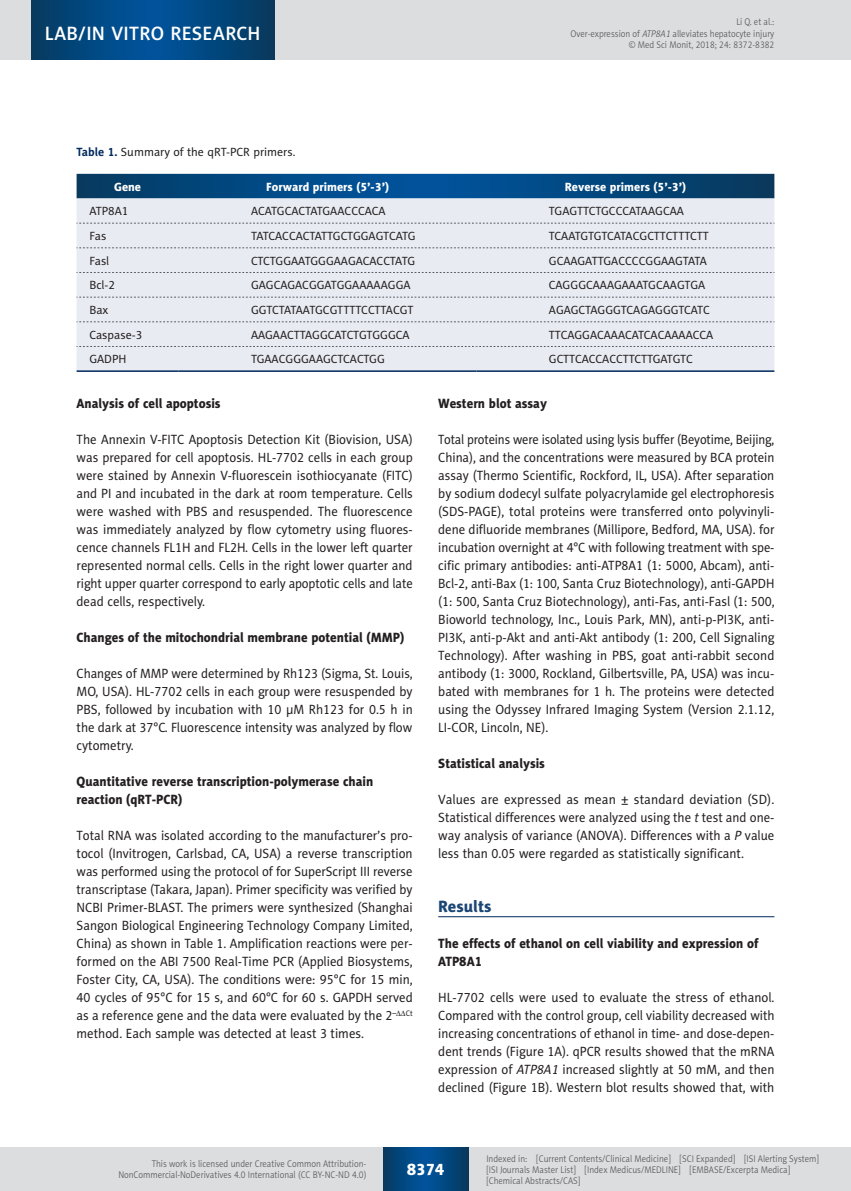
<style>
.page{position:relative;width:851px;height:1191px;background:#fff}
.page>*{position:absolute;margin:0;border:0;box-sizing:border-box;transform-origin:0 0}
.t1{font:19.5px "Naomi Sans EFN Medium";letter-spacing:.015em;color:#fff}
.MSM_Headline_1{font:16.5px "Naomi Sans EFN Heavy";color:#1a4574}
.t2{font:16.5px "Naomi Sans EFN Heavy";color:#fff}
.MSM_Body{font:13.5px/18px "Naomi Sans EFN";color:#231f20;text-align:justify;scale:.95 1}
.MSM_Body-2{font:13.5px/18px "Naomi Sans EFN";color:#231f20;text-align:justify;scale:.92 1}
.MSM_Headline_2{font:13.5px/18px "Naomi Sans EFN Heavy";color:#231f20;scale:.95 1}
.MSM_Body-3{font:13.5px/18px "Naomi Sans EFN";color:#231f20;text-align:justify;scale:.94 1}
.MSM_Body-4{font:13.5px/18px "Naomi Sans EFN";color:#231f20;text-align:justify;scale:.96 1}
.MSM_Tabela_zawartosc{font:12px "Naomi Sans EFN";letter-spacing:-.015em;color:#231f20}
.MSM_Tabela_Head{font:12px "Naomi Sans EFN Heavy";color:#fff}
.MSM_Tabela_tytul{font:12px "Naomi Sans EFN";color:#231f20}
.MSM_pagina_sygnatura{font:9.75px/11.2px "Naomi Sans EFN Light";color:#57585a;scale:.9 1}
.MSM_pagina_zywa{font:9.75px/11.2px "Naomi Sans EFN Light";color:#57585a;text-align:right;scale:.9 1}
.s1{font-weight:700;color:#00295c}
.s2{font-style:italic}
</style>
<div class="page">
<hr style="left:438px;top:916px;width:336px;height:1px;background:#00295c">
<svg style="left:77px;top:174px;width:697px;height:24px;background:#02477e"></svg>
<div style="left:77px;top:198px;width:697px;height:172px;background:#e8ebf2"></div>
<svg style="left:77px;top:223px;width:697px;height:1px"></svg>
<svg style="left:77px;top:247px;width:697px;height:1px"></svg>
<svg style="left:77px;top:272px;width:697px;height:1px"></svg>
<svg style="left:77px;top:297px;width:697px;height:1px"></svg>
<svg style="left:77px;top:321px;width:697px;height:1px"></svg>
<svg style="left:77px;top:346px;width:697px;height:1px"></svg>
<hr style="left:77px;top:370px;width:102px;height:2px;background:#00295c">
<hr style="left:179px;top:370px;width:297px;height:2px;background:#00295c">
<hr style="left:476px;top:370px;width:298px;height:2px;background:#00295c">
<div style="left:0;top:1148px;width:850px;height:43px;background:#dcdddf"></div>
<svg style="left:383px;top:1147px;width:85px;height:43px;background:#02477e"></svg>
<div style="left:0;top:0;width:850px;height:60px;background:#dcdddf"></div>
<hr style="left:850px;top:0;width:1px;height:60px;background:#dcdddf">
<svg style="left:32px;top:0;width:242px;height:60px;background:#02477f"></svg>
<h1 class="t1" style="left:45px;top:22px;width:217px">LAB/IN VITRO RESEARCH</h1>
<p class="MSM_Tabela_tytul" style="left:77px;top:145px;width:220px"><span class="s1">Table 1.</span> Summary of the qRT-PCR primers.</p>
<p class="MSM_pagina_zywa" style="left:570px;top:16px;width:228px">Li Q. et al.:<br>Over-expression of <span class="s2">ATP8A1</span> alleviates hepatocyte injury</p>
<p class="MSM_pagina_sygnatura" style="left:628px;top:39px;width:163px">© Med Sci Monit, 2018; 24: 8372-8382</p>
<p class="MSM_Tabela_Head" style="left:114px;top:179px;width:28px">Gene</p>
<p class="MSM_Tabela_Head" style="left:266px;top:179px;width:124px">Forward primers (5’-3’)</p>
<p class="MSM_Tabela_Head" style="left:564px;top:179px;width:123px">Reverse primers (5’-3’)</p>
<p class="MSM_Tabela_zawartosc" style="left:89px;top:204px;width:41px">ATP8A1</p>
<p class="MSM_Tabela_zawartosc" style="left:251px;top:204px;width:136px">ACATGCACTATGAACCCACA</p>
<p class="MSM_Tabela_zawartosc" style="left:549px;top:204px;width:136px">TGAGTTCTGCCCATAAGCAA</p>
<p class="MSM_Tabela_zawartosc" style="left:89px;top:229px;width:18px">Fas</p>
<p class="MSM_Tabela_zawartosc" style="left:251px;top:229px;width:166px">TATCACCACTATTGCTGGAGTCATG</p>
<p class="MSM_Tabela_zawartosc" style="left:549px;top:229px;width:161px">TCAATGTGTCATACGCTTCTTTCTT</p>
<p class="MSM_Tabela_zawartosc" style="left:89px;top:253px;width:21px">Fasl</p>
<p class="MSM_Tabela_zawartosc" style="left:251px;top:253px;width:166px">CTCTGGAATGGGAAGACACCTATG</p>
<p class="MSM_Tabela_zawartosc" style="left:549px;top:253px;width:160px">GCAAGATTGACCCCGGAAGTATA</p>
<p class="MSM_Tabela_zawartosc" style="left:89px;top:278px;width:27px">Bcl-2</p>
<p class="MSM_Tabela_zawartosc" style="left:251px;top:278px;width:161px">GAGCAGACGGATGGAAAAAGGA</p>
<p class="MSM_Tabela_zawartosc" style="left:549px;top:278px;width:158px">CAGGGCAAAGAAATGCAAGTGA</p>
<p class="MSM_Tabela_zawartosc" style="left:89px;top:303px;width:20px">Bax</p>
<p class="MSM_Tabela_zawartosc" style="left:251px;top:303px;width:164px">GGTCTATAATGCGTTTTCCTTACGT</p>
<p class="MSM_Tabela_zawartosc" style="left:549px;top:303px;width:162px">AGAGCTAGGGTCAGAGGGTCATC</p>
<p class="MSM_Tabela_zawartosc" style="left:89px;top:327px;width:54px">Caspase-3</p>
<p class="MSM_Tabela_zawartosc" style="left:251px;top:327px;width:160px">AAGAACTTAGGCATCTGTGGGCA</p>
<p class="MSM_Tabela_zawartosc" style="left:549px;top:327px;width:166px">TTCAGGACAAACATCACAAAACCA</p>
<p class="MSM_Tabela_zawartosc" style="left:89px;top:352px;width:39px">GADPH</p>
<p class="MSM_Tabela_zawartosc" style="left:251px;top:352px;width:135px">TGAACGGGAAGCTCACTGG</p>
<p class="MSM_Tabela_zawartosc" style="left:549px;top:352px;width:145px">GCTTCACCACCTTCTTGATGTC</p>
<p class="MSM_Headline_2" style="left:77px;top:394px;width:153px">Analysis of cell apoptosis</p>
<p class="MSM_Body" style="left:77px;top:430px;width:355px">The Annexin V-FITC Apoptosis Detection Kit (Biovision, USA) was prepared for cell apoptosis. HL-7702 cells in each group were stained by Annexin V-fluorescein isothiocyanate (FITC) and PI and incubated in the dark at room temperature. Cells were washed with PBS and resuspended. The fluorescence was immediately analyzed by flow cytometry using fluores&shy;cence channels FL1H and FL2H. Cells in the lower left quarter represented normal cells. Cells in the right lower quarter and right upper quarter correspond to early apoptotic cells and late dead cells, respectively.</p>
<p class="MSM_Headline_2" style="left:77px;top:628px;width:346px">Changes of the mitochondrial membrane potential (MMP)</p>
<p class="MSM_Body-3" style="left:77px;top:664px;width:359px">Changes of MMP were determined by Rh123 (Sigma, St. Louis, MO, USA). HL-7702 cells in each group were resuspended by PBS, followed by incubation with 10 μM Rh123 for 0.5 h in the dark at 37°C. Fluorescence intensity was analyzed by flow cytometry.</p>
<p class="MSM_Headline_2" style="left:77px;top:772px;width:314px">Quantitative reverse transcription-polymerase chain reaction (qRT-PCR)</p>
<p class="MSM_Body" style="left:77px;top:826px;width:355px">Total RNA was isolated according to the manufacturer’s pro&shy;tocol (Invitrogen, Carlsbad, CA, USA) a reverse transcription was performed using the protocol of for SuperScript III reverse transcriptase (Takara, Japan). Primer specificity was verified by NCBI Primer-BLAST. The primers were synthesized (Shanghai Sangon Biological Engineering Technology Company Limited, China) as shown in Table 1. Amplification reactions were per&shy;formed on the ABI 7500 Real-Time PCR (Applied Biosystems, Foster City, CA, USA). The conditions were: 95°C for 15 min, 40 cycles of 95°C for 15 s, and 60°C for 60 s. GAPDH served as a reference gene and the data were evaluated by the 2<sup>–</sup><sup>DD</sup><sup>Ct </sup>method. Each sample was detected at least 3 times.</p>
<p class="MSM_Headline_2" style="left:438px;top:394px;width:116px">Western blot assay</p>
<p class="MSM_Body-2" style="left:438px;top:430px;width:367px">Total proteins were isolated using lysis buffer (Beyotime, Beijing, China), and the concentrations were measured by BCA protein assay (Thermo Scientific, Rockford, IL, USA). After separation by sodium dodecyl sulfate polyacrylamide gel electrophoresis (SDS-PAGE), total proteins were transferred onto polyvinyli&shy;dene difluoride membranes (Millipore, Bedford, MA, USA). for incubation overnight at 4°C with following treatment with spe&shy;cific primary antibodies: anti-ATP8A1 (1: 5000, Abcam), anti-Bcl-2, anti-Bax (1: 100, Santa Cruz Biotechnology), anti-GAPDH (1: 500, Santa Cruz Biotechnology), anti-Fas, anti-Fasl (1: 500, Bioworld technology, Inc., Louis Park, MN), anti-p-PI3K, anti-PI3K, anti-p-Akt and anti-Akt antibody (1: 200, Cell Signaling Technology). After washing in PBS, goat anti-rabbit second antibody (1: 3000, Rockland, Gilbertsville, PA, USA) was incu&shy;bated with membranes for 1 h. The proteins were detected using the Odyssey Infrared Imaging System (Version 2.1.12, LI-COR, Lincoln, NE).</p>
<p class="MSM_Headline_2" style="left:438px;top:754px;width:114px">Statistical analysis</p>
<p class="MSM_Body-4" style="left:438px;top:790px;width:351px">Values are expressed as mean ± standard deviation (SD).<br>Statistical differences were analyzed using the <span class="s2">t</span> test and one&shy;way analysis of variance (ANOVA). Differences with a <span class="s2">P</span> value less than 0.05 were regarded as statistically significant.</p>
<p class="MSM_Headline_1" style="left:438px;top:896px;width:55px">Results</p>
<p class="MSM_Headline_2" style="left:438px;top:934px;width:338px">The effects of ethanol on cell viability and expression of<br>ATP8A1</p>
<p class="MSM_Body" style="left:438px;top:988px;width:355px">HL-7702 cells were used to evaluate the stress of ethanol.<br>Compared with the control group, cell viability decreased with increasing concentrations of ethanol in time- and dose-depen&shy;dent trends (Figure 1A). qPCR results showed that the mRNA expression of <span class="s2">ATP8A1</span> increased slightly at 50 mM, and then declined (Figure 1B). Western blot results showed that, with</p>
<p class="MSM_pagina_sygnatura" style="left:118px;top:1158px;width:277px;text-align:right">This work is licensed under Creative Common Attribution-<br>NonCommercial-NoDerivatives 4.0 International (CC BY-NC-ND 4.0)</p>
<p class="t2" style="left:406px;top:1159px;width:39px">8374</p>
<p class="MSM_pagina_sygnatura" style="left:486px;top:1152px;width:371px">Indexed in: [Current Contents/Clinical Medicine] [SCI Expanded] [ISI Alerting System] [ISI Journals Master List] [Index Medicus/MEDLINE] [EMBASE/Excerpta Medica] [Chemical Abstracts/CAS]</p>
</div>
